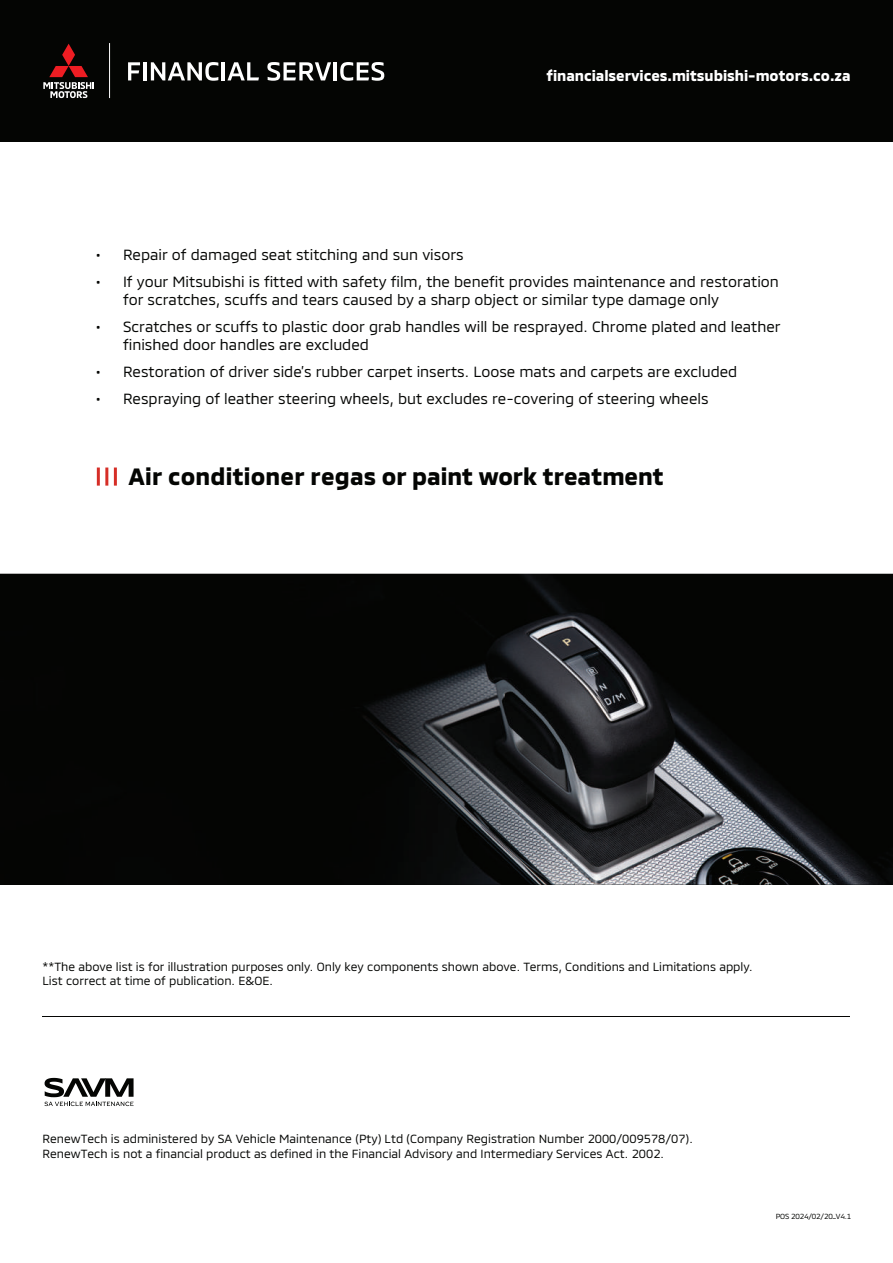
<style>
.page{position:relative;width:893px;height:1263px;background:#fff}
.page>*{position:absolute;margin:0;border:0;box-sizing:border-box;transform-origin:0 0}
.t1{font:700 24px "MMCOFFICE";letter-spacing:.01em;color:#040503}
.t2{font:15px/18px "MMCOFFICE";color:#040503}
.t3{font:700 15px "MMCOFFICE";color:#fff}
.t4{font:12px/14.4px "MMCOFFICE";color:#040503}
.t5{font:7.5px "MMCOFFICE";letter-spacing:-.02em;color:#040503}
</style>
<div class="page">
<div style="left:0;top:0;width:893px;height:142px;background:#040503"></div>
<svg style="left:43px;top:44px;width:51px;height:54px"></svg>
<hr style="left:109px;top:43px;width:1px;height:55px;background:#fff">
<svg style="left:128px;top:62px;width:12px;height:18px"></svg>
<hr style="left:143px;top:62px;width:4px;height:18px;background:#fff">
<svg style="left:151px;top:62px;width:67px;height:19px"></svg>
<hr style="left:222px;top:62px;width:3px;height:18px;background:#fff">
<svg style="left:227px;top:62px;width:32px;height:18px"></svg>
<svg style="left:267px;top:62px;width:64px;height:19px"></svg>
<hr style="left:333px;top:62px;width:4px;height:18px;background:#fff">
<svg style="left:340px;top:62px;width:44px;height:19px"></svg>
<hr style="left:43px;top:1016px;width:807px;height:1px;background:#040503">
<img style="left:0;top:574px;width:893px;height:311px">
<hr style="left:97px;top:467px;width:3px;height:19px;background:#d62e27">
<hr style="left:105px;top:467px;width:3px;height:19px;background:#d62e27">
<hr style="left:114px;top:467px;width:3px;height:19px;background:#d62e27">
<svg style="left:44px;top:1078px;width:90px;height:28px"></svg>
<p class="t3" style="left:546px;top:63px;width:306px">financialservices.mitsubishi-motors.co.za</p>
<p class="t2" style="left:96px;top:243px;width:369px">• Repair of damaged seat stitching and sun visors</p>
<p class="t2" style="left:123px;top:270px;width:657px;text-indent:-27px">• If your Mitsubishi is fitted with safety film, the benefit provides maintenance and restoration for scratches, scuffs and tears caused by a sharp object or similar type damage only</p>
<p class="t2" style="left:123px;top:315px;width:659px;text-indent:-27px">• Scratches or scuffs to plastic door grab handles will be resprayed. Chrome plated and leather finished door handles are excluded</p>
<p class="t2" style="left:96px;top:360px;width:643px">• Restoration of driver side’s rubber carpet inserts. Loose mats and carpets are excluded</p>
<p class="t2" style="left:96px;top:387px;width:614px">• Respraying of leather steering wheels, but excludes re-covering of steering wheels</p>
<h1 class="t1" style="left:128px;top:457px;width:537px">Air conditioner regas or paint work treatment</h1>
<p class="t4" style="left:43px;top:958px;width:712px">**The above list is for illustration purposes only. Only key components shown above. Terms, Conditions and Limitations apply.<br>List correct at time of publication. E&amp;OE.</p>
<p class="t4" style="left:43px;top:1130px;width:652px">RenewTech is administered by SA Vehicle Maintenance (Pty) Ltd (Company Registration Number 2000/009578/07).<br>RenewTech is not a financial product as defined in the Financial Advisory and Intermediary Services Act. 2002.</p>
<p class="t5" style="left:776px;top:1210px;width:77px">POS 2024/02/20_V4.1</p>
</div>
